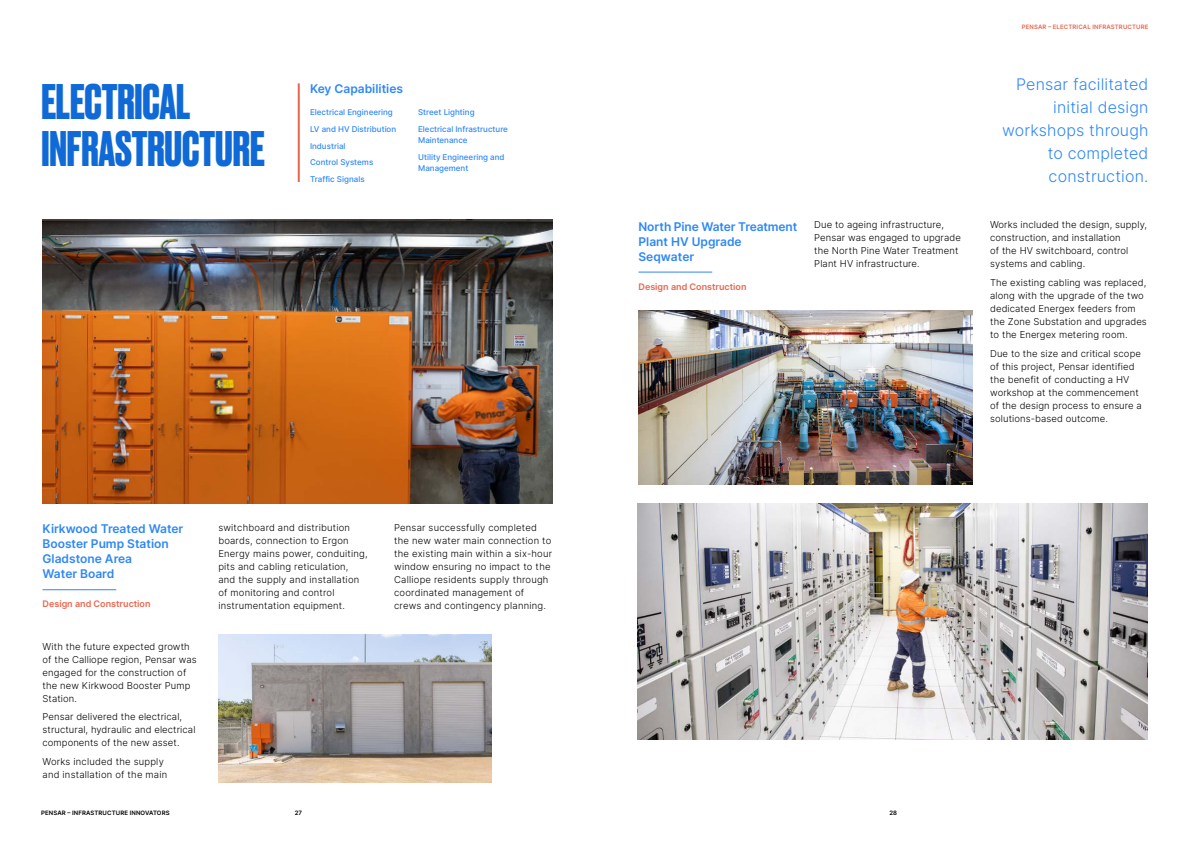
<style>
.page{position:relative;width:1191px;height:842px;background:#fff}
.page>*{position:absolute;margin:0;border:0;box-sizing:border-box;transform-origin:0 0}
.t1{font:700 47px/47px "Druk";color:#0f69d6}
.t2{font:300 16px/23px "Inter";letter-spacing:.01em;color:#2e87f7;text-align:right}
.t3{font:600 12px/15px "Inter";color:#2e87f7}
.t4{font:300 9.5px/13px "Inter";letter-spacing:.01em;color:#000}
.t5{font:600 9px "Inter";color:#e8664f}
.t6{font:500 8px/16.7px "Inter";color:#2e87f7}
.t7{font:600 6px "Inter";letter-spacing:.02em;color:#000}
.t8{font:600 6px "Inter";letter-spacing:.02em;color:#e8664f}
</style>
<div class="page">
<hr style="left:638px;top:272px;width:74px;height:1px;background:#2e87f7">
<img style="left:637px;top:503px;width:511px;height:236px">
<img style="left:638px;top:310px;width:334px;height:175px">
<img style="left:43px;top:219px;width:510px;height:284px">
<hr style="left:43px;top:589px;width:73px;height:1px;background:#2e87f7">
<img style="left:218px;top:634px;width:273px;height:148px">
<hr style="left:298px;top:83px;width:2px;height:99px;background:#e8664f">
<h1 class="t1" style="left:41px;top:76px;width:225px">ELECTRICAL<br>INFRASTRUCTURE</h1>
<p class="t3" style="left:310px;top:81px;width:95px">Key Capabilities</p>
<p class="t6" style="left:310px;top:104px;width:88px">Electrical Engineering<br>LV and HV Distribution<br>Industrial<br>Control Systems<br>Traffic Signals</p>
<p class="t6" style="left:418px;top:104px;width:91px">Street Lighting<br>Electrical Infrastructure</p>
<p class="t6" style="left:418px;top:131px;width:88px">Maintenance<br>Utility Engineering and</p>
<p class="t6" style="left:418px;top:159px;width:52px">Management</p>
<p class="t3" style="left:43px;top:521px;width:142px">Kirkwood Treated Water<br>Booster Pump Station<br>Gladstone Area<br>Water Board</p>
<p class="t5" style="left:43px;top:598px;width:110px">Design and Construction</p>
<p class="t4" style="left:43px;top:639px;width:156px">With the future expected growth of the Calliope region, Pensar was engaged for the construction of the new Kirkwood Booster Pump<br>Station.</p>
<p class="t4" style="left:43px;top:710px;width:154px">Pensar delivered the electrical, structural, hydraulic and electrical components of the new asset.</p>
<p class="t4" style="left:43px;top:755px;width:126px">Works included the supply and installation of the main</p>
<p class="t4" style="left:218px;top:521px;width:151px">switchboard and distribution boards, connection to Ergon<br>Energy mains power, conduiting, pits and cabling reticulation, and the supply and installation of monitoring and control instrumentation equipment.</p>
<p class="t4" style="left:394px;top:521px;width:159px">Pensar successfully completed the new water main connection to the existing main within a six-hour window ensuring no impact to the<br>Calliope residents supply through coordinated management of crews and contingency planning.</p>
<p class="t8" style="left:1021px;top:23px;width:128px">PENSAR – ELECTRICAL INFRASTRUCTURE</p>
<p class="t3" style="left:638px;top:218px;width:160px">North Pine Water Treatment<br>Plant HV Upgrade<br>Seqwater</p>
<p class="t5" style="left:638px;top:280px;width:110px">Design and Construction</p>
<h2 class="t2" style="left:1002px;top:72px;width:148px">Pensar facilitated initial design workshops through to completed construction.</h2>
<p class="t4" style="left:814px;top:218px;width:148px">Due to ageing infrastructure,<br>Pensar was engaged to upgrade the North Pine Water Treatment<br>Plant HV infrastructure.</p>
<p class="t4" style="left:990px;top:218px;width:159px">Works included the design, supply, construction, and installation<br>of the HV switchboard, control systems and cabling.</p>
<p class="t4" style="left:990px;top:276px;width:158px">The existing cabling was replaced, along with the upgrade of the two dedicated Energex feeders from the Zone Substation and upgrades to the Energex metering room.</p>
<p class="t4" style="left:990px;top:346px;width:153px">Due to the size and critical scope of this project, Pensar identified the benefit of conducting a HV workshop at the commencement of the design process to ensure a solutions-based outcome.</p>
<p class="t7" style="left:41px;top:808px;width:130px">PENSAR – INFRASTRUCTURE INNOVATORS</p>
<p class="t7" style="left:295px;top:808px;width:9px">27</p>
<p class="t7" style="left:889px;top:808px;width:9px">28</p>
</div>
